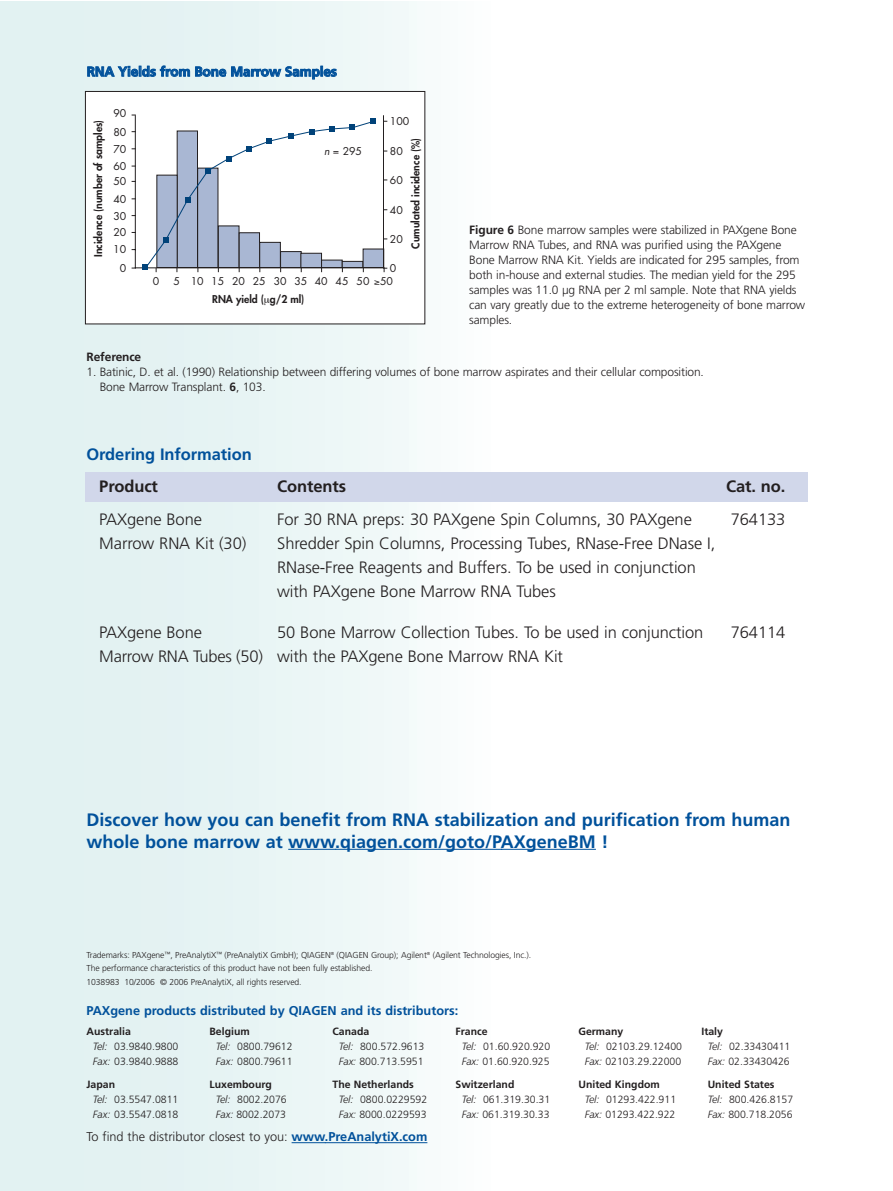
<style>
.page{position:relative;width:893px;height:1191px;background:#fff}
.page>*{position:absolute;margin:0;border:0;box-sizing:border-box;transform-origin:0 0}
.t1{font:700 18px/21.6px "Frutiger";color:#01519b}
.t2{font:300 16.5px/24px "Frutiger";letter-spacing:-.005em;color:#231f20}
.t3{font:700 16.5px "Frutiger";letter-spacing:-.005em;color:#231f20}
.t4{font:700 16.5px "Frutiger";letter-spacing:-.005em;color:#01519b}
.t5{font:700 13.5px "Frutiger";letter-spacing:-.005em;color:#01519b}
.t6{font:700 12.75px "Frutiger";color:#01519b}
.t7{font:300 12.75px "Frutiger";color:#231f20}
.t8{font:300 12px/15px "Frutiger";letter-spacing:-.01em;color:#231f20}
.t9{font:700 12px "Frutiger";letter-spacing:-.01em;color:#231f20}
.t10{font:300 10.5px/15px "Frutiger";color:#231f20}
.t11{font:800 10.5px "Futura";color:#231f20}
.t12{font:10.5px "Futura";color:#231f20}
.t13{font:300 8.7px/13.5px "Frutiger";letter-spacing:-.01em;color:#231f20}
.s1{font-style:italic}
.s2{font-weight:700}
.s3{font-weight:700;color:#01519b}
</style>
<div class="page">
<div style="left:0;top:1px;width:500px;height:1190px;background:linear-gradient(to right,#ddefef,#f8fcfc)"></div>
<hr style="left:292px;top:1142px;width:34px;height:1px;background:#01519b">
<svg style="left:325px;top:1142px;width:15px;height:1px"></svg>
<hr style="left:340px;top:1142px;width:87px;height:1px;background:#01519b">
<div style="left:85px;top:472px;width:723px;height:30px;background:#d1d7ea"></div>
<hr style="left:288px;top:849px;width:48px;height:1px;background:#01519b">
<hr style="left:335px;top:849px;width:167px;height:1px;background:#01519b">
<hr style="left:501px;top:849px;width:95px;height:1px;background:#01519b">
<div style="left:85px;top:91px;width:340px;height:233px;background:#fff"></div>
<hr style="left:135px;top:267px;width:250px;height:1px;background:#231f20">
<hr style="left:135px;top:115px;width:1px;height:153px;background:#231f20">
<svg style="left:143px;top:119px;width:233px;height:153px"></svg>
<div style="left:218px;top:225px;width:21px;height:43px;background:#a9b7d3;border:1px solid #231f20"></div>
<div style="left:239px;top:232px;width:21px;height:36px;background:#a9b7d3;border:1px solid #231f20"></div>
<div style="left:259px;top:242px;width:22px;height:26px;background:#a9b7d3;border:1px solid #231f20"></div>
<div style="left:280px;top:251px;width:22px;height:17px;background:#a9b7d3;border:1px solid #231f20"></div>
<div style="left:300px;top:253px;width:22px;height:15px;background:#a9b7d3;border:1px solid #231f20"></div>
<div style="left:321px;top:260px;width:22px;height:8px;background:#a9b7d3;border:1px solid #231f20"></div>
<div style="left:342px;top:261px;width:21px;height:7px;background:#a9b7d3;border:1px solid #231f20"></div>
<div style="left:363px;top:248px;width:21px;height:20px;background:#a9b7d3;border:1px solid #231f20"></div>
<hr style="left:383px;top:115px;width:1px;height:153px;background:#231f20">
<div style="left:85px;top:91px;width:340px;height:233px;border:1px solid #231f20"></div>
<p class="t5" style="left:87px;top:66px;width:252px">RNA Yields from Bone Marrow Samples</p>
<p class="t11" style="left:93px;top:257px;width:139px;rotate:-90deg">Incidence (number of samples)</p>
<p class="t12" style="left:113px;top:109px;width:14px">90</p>
<p class="t12" style="left:113px;top:127px;width:14px">80</p>
<p class="t12" style="left:113px;top:144px;width:14px">70</p>
<p class="t12" style="left:114px;top:161px;width:14px">60</p>
<p class="t12" style="left:113px;top:177px;width:14px">50</p>
<p class="t12" style="left:113px;top:194px;width:14px">40</p>
<p class="t12" style="left:113px;top:211px;width:14px">30</p>
<p class="t12" style="left:113px;top:227px;width:14px">20</p>
<p class="t12" style="left:113px;top:245px;width:14px">10</p>
<p class="t12" style="left:120px;top:263px;width:8px">0</p>
<p class="t12" style="left:324px;top:146px;width:39px"><span class="s1">n</span> = 295</p>
<p class="t12" style="left:390px;top:117px;width:21px">100</p>
<p class="t12" style="left:390px;top:147px;width:14px">80</p>
<p class="t12" style="left:390px;top:175px;width:14px">60</p>
<p class="t12" style="left:390px;top:205px;width:14px">40</p>
<p class="t12" style="left:390px;top:234px;width:14px">20</p>
<p class="t12" style="left:390px;top:264px;width:8px">0</p>
<p class="t11" style="left:411px;top:249px;width:112px;rotate:-90deg">Cumulated incidence (%)</p>
<p class="t12" style="left:153px;top:276px;width:8px">0</p>
<p class="t12" style="left:174px;top:276px;width:221px">5 10 15 20 25 30 35 40 45 50 ≥50</p>
<p class="t11" style="left:212px;top:294px;width:94px">RNA yield ( g/2 ml)</p>
<p class="t8" style="left:469px;top:224px;width:338px"><span class="s2">Figure 6</span> Bone marrow samples were stabilized in PAXgene Bone Marrow RNA Tubes, and RNA was purified using the PAXgene Bone Marrow RNA Kit. Yields are indicated for 295 samples, from both in-house and external studies. The median yield for the 295 samples was 11.0 μg RNA per 2 ml sample. Note that RNA yields can vary greatly due to the extreme heterogeneity of bone marrow samples.</p>
<p class="t9" style="left:87px;top:352px;width:56px">Reference</p>
<p class="t8" style="left:100px;top:366px;width:606px;text-indent:-13px">1. Batinic, D. et al. (1990) Relationship between differing volumes of bone marrow aspirates and their cellular composition.<br>Bone Marrow Transplant. <span class="s2">6</span>, 103.</p>
<h2 class="t4" style="left:87px;top:447px;width:167px">Ordering Information</h2>
<h2 class="t3" style="left:99px;top:480px;width:60px">Product</h2>
<h2 class="t3" style="left:277px;top:480px;width:71px">Contents</h2>
<h2 class="t3" style="left:726px;top:480px;width:61px">Cat. no.</h2>
<h2 class="t2" style="left:99px;top:508px;width:104px">PAXgene Bone</h2>
<h2 class="t2" style="left:277px;top:508px;width:416px">For 30 RNA preps: 30 PAXgene Spin Columns, 30 PAXgene</h2>
<h2 class="t2" style="left:731px;top:508px;width:56px">764133</h2>
<h2 class="t2" style="left:99px;top:532px;width:149px">Marrow RNA Kit (30)</h2>
<h2 class="t2" style="left:277px;top:532px;width:440px">Shredder Spin Columns, Processing Tubes, RNase-Free DNase I,<br>RNase-Free Reagents and Buffers. To be used in conjunction with PAXgene Bone Marrow RNA Tubes</h2>
<h2 class="t2" style="left:99px;top:621px;width:104px">PAXgene Bone</h2>
<h2 class="t2" style="left:277px;top:621px;width:428px">50 Bone Marrow Collection Tubes. To be used in conjunction</h2>
<h2 class="t2" style="left:731px;top:621px;width:56px">764114</h2>
<h2 class="t2" style="left:99px;top:645px;width:465px">Marrow RNA Tubes (50) with the PAXgene Bone Marrow RNA Kit</h2>
<h1 class="t1" style="left:87px;top:810px;width:705px">Discover how you can benefit from RNA stabilization and purification from human whole bone marrow at www.qiagen.com/goto/PAXgeneBM !</h1>
<p class="t13" style="left:87px;top:948px;width:446px">Trademarks: PAXgene<sup>™</sup>, PreAnalytiX<sup>™</sup> (PreAnalytiX GmbH); QIAGEN<sup>®</sup> (QIAGEN Group); Agilent<sup>®</sup> (Agilent Technologies, Inc.).<br>The performance characteristics of this product have not been fully established.<br>1038983 10/2006 © 2006 PreAnalytiX, all rights reserved.</p>
<p class="t6" style="left:87px;top:1005px;width:373px">PAXgene products distributed by QIAGEN and its distributors:</p>
<p class="t10" style="left:93px;top:1024px;width:87px;text-indent:-6px"><span class="s2">Australia<br></span><span class="s1">Tel:</span> 03.9840.9800<br><span class="s1">Fax:</span> 03.9840.9888</p>
<p class="t10" style="left:93px;top:1078px;width:87px;text-indent:-6px"><span class="s2">Japan<br></span><span class="s1">Tel:</span> 03.5547.0811<br><span class="s1">Fax:</span> 03.5547.0818</p>
<p class="t10" style="left:216px;top:1024px;width:78px;text-indent:-6px"><span class="s2">Belgium<br></span><span class="s1">Tel:</span> 0800.79612<br><span class="s1">Fax:</span> 0800.79611</p>
<p class="t10" style="left:216px;top:1078px;width:73px;text-indent:-6px"><span class="s2">Luxembourg<br></span><span class="s1">Tel:</span> 8002.2076<br><span class="s1">Fax:</span> 8002.2073</p>
<p class="t10" style="left:339px;top:1024px;width:87px;text-indent:-6px"><span class="s2">Canada<br></span><span class="s1">Tel:</span> 800.572.9613<br><span class="s1">Fax:</span> 800.713.5951</p>
<p class="t10" style="left:339px;top:1078px;width:90px;text-indent:-6px"><span class="s2">The Netherlands<br></span><span class="s1">Tel:</span> 0800.0229592<br><span class="s1">Fax:</span> 8000.0229593</p>
<p class="t7" style="left:87px;top:1131px;width:342px">To find the distributor closest to you: <span class="s3">www.PreAnalytiX.com</span></p>
<p class="t10" style="left:462px;top:1024px;width:90px;text-indent:-6px"><span class="s2">France<br></span><span class="s1">Tel:</span> 01.60.920.920<br><span class="s1">Fax:</span> 01.60.920.925</p>
<p class="t10" style="left:462px;top:1078px;width:90px;text-indent:-6px"><span class="s2">Switzerland<br></span><span class="s1">Tel:</span> 061.319.30.31<br><span class="s1">Fax:</span> 061.319.30.33</p>
<p class="t10" style="left:585px;top:1024px;width:99px;text-indent:-6px"><span class="s2">Germany<br></span><span class="s1">Tel:</span> 02103.29.12400<br><span class="s1">Fax:</span> 02103.29.22000</p>
<p class="t10" style="left:585px;top:1078px;width:93px;text-indent:-6px"><span class="s2">United Kingdom<br></span><span class="s1">Tel:</span> 01293.422.911<br><span class="s1">Fax:</span> 01293.422.922</p>
<p class="t10" style="left:708px;top:1024px;width:84px;text-indent:-6px"><span class="s2">Italy<br></span><span class="s1">Tel:</span> 02.33430411<br><span class="s1">Fax:</span> 02.33430426</p>
<p class="t10" style="left:708px;top:1078px;width:87px"><span class="s2">United States<br></span><span class="s1">Tel:</span> 800.426.8157<br><span class="s1">Fax:</span> 800.718.2056</p>
</div>
